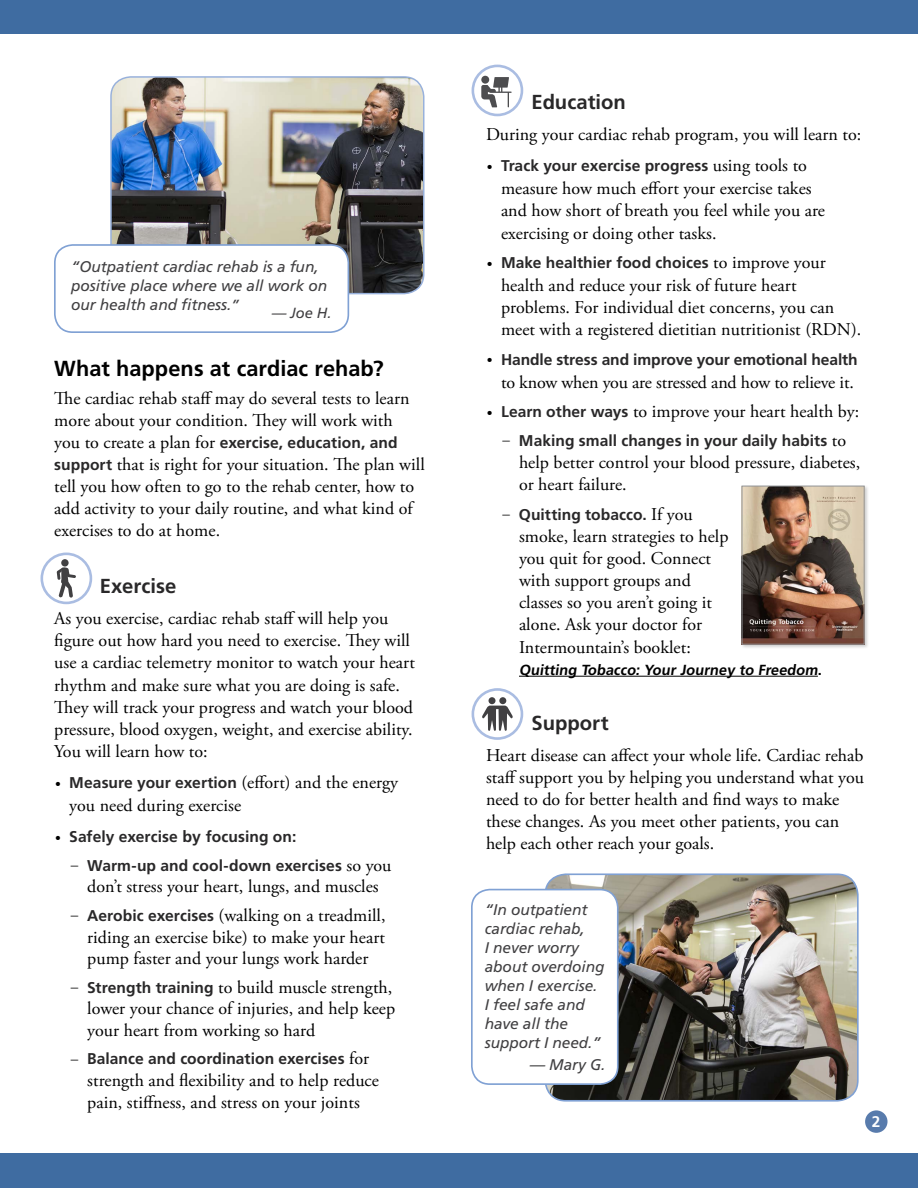
<style>
.page{position:relative;width:918px;height:1188px;background:#fff}
.page>*{position:absolute;margin:0;border:0;box-sizing:border-box;transform-origin:0 0}
.Level_1__h2{font:700 21.75px "Frutiger LT Std";color:#000}
.Level_2__h3{font:700 20.25px "Frutiger LT Std";color:#292829}
.Main__p{font:18px/22.2px "Adobe Garamond Pro";color:#000}
.Main__p-2{font:700 15.6px "Frutiger LT Std";color:#292829}
.sentence_case_-_left{font:italic 15.45px/18.9px "Frutiger LT Std";letter-spacing:-.005em;color:#414042}
.t1{font:700 15.45px "Frutiger LT Std";color:#fff}
.t2{font:700 14.7px "Frutiger LT Std";color:#000}
.sentence_case_-_left-2{font:italic 14.7px "Frutiger LT Std";color:#414042}
.s1{font-size:14.7px}
.s2{font-family:"Adobe Garamond Pro";font-weight:400;font-size:18px;color:#000}
.s3{font-family:"Frutiger LT Std";font-weight:700;font-size:15.6px;color:#292829}
.s4{font-size:15px}
.s5{font-family:"Adobe Garamond Pro";font-weight:400;font-size:15px;color:#000}
.s6{font-size:15.9px}
</style>
<div class="page">
<div style="left:0;top:1154px;width:918px;height:34px;background:#3f6ca1"></div>
<div style="left:865px;top:1110px;width:23px;height:23px;background:#587bac;border-radius:50%"></div>
<div style="left:0;top:0;width:918px;height:34px;background:#3f6ca1"></div>
<img style="left:547px;top:876px;width:309px;height:223px">
<div style="left:544px;top:873px;width:315px;height:229px;border:2px solid #80a1d4;border-radius:21px"></div>
<hr style="left:519px;top:676px;width:299px;height:1px;background:#000">
<div style="left:472px;top:890px;width:146px;height:194px;background:#fff;border-radius:18px"></div>
<div style="left:471px;top:889px;width:148px;height:196px;border:2px solid #80a1d4;border-radius:18px"></div>
<div style="left:741px;top:485px;width:128px;height:164px;background:#000;opacity:.2"></div>
<img style="left:744px;top:488px;width:118px;height:154px">
<div style="left:742px;top:486px;width:122px;height:158px;border:1px solid #939598"></div>
<img style="left:112px;top:77px;width:312px;height:217px">
<div style="left:110px;top:76px;width:314px;height:218px;border:1px solid #98b1dc;border-radius:20px"></div>
<div style="left:55px;top:245px;width:293px;height:87px;background:#fff;border-radius:18px"></div>
<div style="left:54px;top:244px;width:295px;height:89px;border:2px solid #80a1d4;border-radius:18px"></div>
<svg style="left:473px;top:689px;width:49px;height:50px"></svg>
<div style="left:472px;top:688px;width:51px;height:52px;border:3px solid #aabde2;border-radius:50%"></div>
<div style="left:489px;top:697px;width:7px;height:7px;background:#414042;border-radius:50%"></div>
<div style="left:499px;top:697px;width:7px;height:7px;background:#414042;border-radius:50%"></div>
<svg style="left:482px;top:706px;width:31px;height:25px"></svg>
<svg style="left:473px;top:66px;width:49px;height:49px"></svg>
<div style="left:472px;top:65px;width:51px;height:51px;border:3px solid #aabde2;border-radius:50%"></div>
<svg style="left:481px;top:77px;width:31px;height:30px"></svg>
<div style="left:481px;top:76px;width:8px;height:8px;background:#4d4d4f;border-radius:50%"></div>
<div style="left:40px;top:553px;width:52px;height:51px;border:3px solid #aabde2;border-radius:50%"></div>
<div style="left:61px;top:559px;width:8px;height:8px;background:#414042;border-radius:50%"></div>
<svg style="left:57px;top:567px;width:19px;height:31px"></svg>
<p class="sentence_case_-_left" style="left:71px;top:257px;width:258px">“Outpatient cardiac rehab is a fun, positive place where we all work on our health and fitness.<span class="s1">”</span></p>
<p class="sentence_case_-_left-2" style="left:272px;top:305px;width:61px">— Joe H.</p>
<p class="Level_1__h2" style="left:54px;top:356px;width:331px">What happens at cardiac rehab?</p>
<p class="Main__p" style="left:54px;top:388px;width:357px">The cardiac rehab staff may do several tests to learn more about your condition. They will work with</p>
<p class="Main__p-2" style="left:54px;top:433px;width:345px"><span class="s2">you to create a plan for</span> exercise, education, and</p>
<p class="Main__p" style="left:54px;top:454px;width:372px"><span class="s3">support</span> that is right for your situation. The plan will tell you how often to go to the rehab center, how to add activity to your daily routine, and what kind of exercises to do at home.</p>
<p class="Level_2__h3" style="left:100px;top:574px;width:78px">Exercise</p>
<p class="Main__p" style="left:54px;top:608px;width:362px">As you exercise, cardiac rehab staff will help you figure out how hard you need to exercise. They will use a cardiac telemetry monitor to watch your heart rhythm and make sure what you are doing is safe.<br>They will track your progress and watch your blood pressure, blood oxygen, weight, and exercise ability.<br>You will learn how to:</p>
<p class="Main__p" style="left:69px;top:772px;width:330px;text-indent:-14px"><span class="s4">•</span> <span class="s3">Measure your exertion</span> (effort) and the energy you need during exercise</p>
<p class="Main__p-2" style="left:55px;top:828px;width:243px"><span class="s5">•</span> Safely exercise <span class="s6">by</span> focusing on:</p>
<p class="Main__p-2" style="left:71px;top:856px;width:322px"><span class="s5">–</span> Warm-up and cool-down exercises <span class="s2">so you</span></p>
<p class="Main__p" style="left:87px;top:876px;width:293px">don’t stress your heart, lungs, and muscles</p>
<p class="Main__p" style="left:87px;top:905px;width:300px;line-height:21.3px;text-align:justify;text-indent:-16px"><span class="s4">–</span> <span class="s3">Aerobic exercises</span> (walking on a treadmill, riding an exercise bike) to make your heart pump faster and your lungs work harder</p>
<p class="Main__p" style="left:87px;top:977px;width:309px;line-height:21.3px;text-indent:-16px"><span class="s4">–</span> <span class="s3">Strength training</span> to build muscle strength, lower your chance of injuries, and help keep your heart from working so hard</p>
<p class="Main__p-2" style="left:71px;top:1050px;width:300px"><span class="s5">–</span> Balance and coordination exercises <span class="s2">for</span></p>
<p class="Main__p" style="left:87px;top:1070px;width:293px">strength and flexibility and to help reduce pain, stiffness, and stress on your joints</p>
<p class="Level_2__h3" style="left:532px;top:90px;width:96px">Education</p>
<p class="Main__p" style="left:486px;top:124px;width:377px">During your cardiac rehab program, you will learn to:</p>
<p class="Main__p-2" style="left:487px;top:157px;width:322px"><span class="s5">•</span> Track your exercise progress <span class="s2">using tools to</span></p>
<p class="Main__p" style="left:501px;top:178px;width:326px">measure how much effort your exercise takes and how short of breath you feel while you are exercising or doing other tasks.</p>
<p class="Main__p-2" style="left:487px;top:254px;width:341px"><span class="s5">•</span> Make healthier food choices <span class="s2">to improve your</span></p>
<p class="Main__p" style="left:501px;top:274px;width:362px">health and reduce your risk of future heart problems. For individual diet concerns, you can meet with a registered dietitian nutritionist (RDN).</p>
<p class="Main__p-2" style="left:487px;top:351px;width:372px"><span class="s5">•</span> Handle stress and improve your emotional health</p>
<p class="Main__p" style="left:501px;top:371px;width:354px">to know when you are stressed and how to relieve it.</p>
<p class="Main__p" style="left:487px;top:401px;width:374px"><span class="s4">•</span> <span class="s3">Learn other ways</span> to improve your heart health by:</p>
<p class="Main__p-2" style="left:502px;top:431px;width:345px"><span class="s5">–</span> Making small changes in your daily habits <span class="s2">to</span></p>
<p class="Main__p" style="left:519px;top:452px;width:343px">help better control your blood pressure, diabetes, or heart failure.</p>
<p class="Main__p-2" style="left:502px;top:505px;width:192px"><span class="s5">–</span> Quitting tobacco. <span class="s2">If you</span></p>
<p class="Main__p" style="left:519px;top:526px;width:211px">smoke, learn strategies to help you quit for good. Connect with support groups and classes so you aren’t going it alone. Ask your doctor for<br>Intermountain’s booklet:</p>
<p class="t2" style="left:519px;top:661px;width:304px">Quitting Tobacco: Your Journey to Freedom.</p>
<p class="Level_2__h3" style="left:532px;top:711px;width:79px">Support</p>
<p class="Main__p" style="left:486px;top:745px;width:380px">Heart disease can affect your whole life. Cardiac rehab staff support you by helping you understand what you need to do for better health and find ways to make these changes. As you meet other patients, you can help each other reach your goals.</p>
<p class="sentence_case_-_left" style="left:485px;top:901px;width:121px">“In outpatient cardiac rehab,<br>I never worry about overdoing when I exercise.<br>I feel safe and have all the support I need.”</p>
<p class="sentence_case_-_left" style="left:530px;top:1056px;width:77px">— Mary G.</p>
<p class="t1" style="left:872px;top:1113px;width:10px">2</p>
</div>
